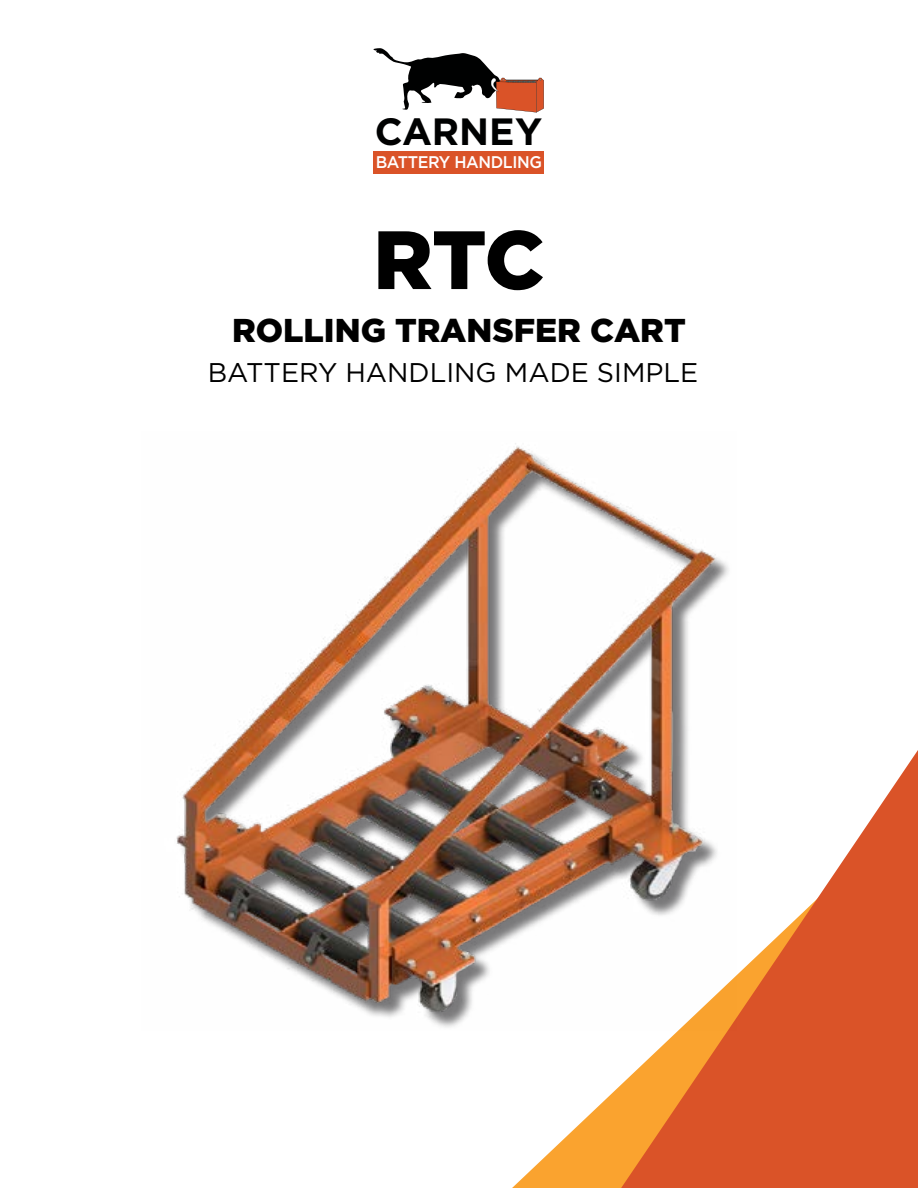
<style>
.page{position:relative;width:918px;height:1188px;background:#fff}
.page>*{position:absolute;margin:0;border:0;box-sizing:border-box;transform-origin:0 0}
.t1{font:900 82.5px "Gotham";color:#000}
.t2{font:700 37.95px "Gotham";color:#000101}
.t3{font:900 33px "Gotham";color:#000}
.t4{font:27px "Gotham";color:#000}
.t5{font:500 16.95px "Gotham";letter-spacing:-.025em;color:#fff;scale:.95 1}
</style>
<div class="page">
<svg style="left:512px;top:1093px;width:100px;height:95px"></svg>
<svg style="left:612px;top:750px;width:306px;height:438px;fill:#da5328"></svg>
<svg style="left:373px;top:48px;width:171px;height:65px"></svg>
<div style="left:374px;top:151px;width:170px;height:23px;background:#da5328"></div>
<img style="left:176px;top:443px;width:561px;height:587px">
<h2 class="t2" style="left:375px;top:106px;width:169px">CARNEY</h2>
<p class="t5" style="left:376px;top:151px;width:177px">BATTERY HANDLING</p>
<h1 class="t1" style="left:373px;top:203px;width:173px">RTC</h1>
<p class="t3" style="left:232px;top:307px;width:455px">ROLLING TRANSFER CART</p>
<p class="t4" style="left:208px;top:355px;width:492px">BATTERY HANDLING MADE SIMPLE</p>
</div>
